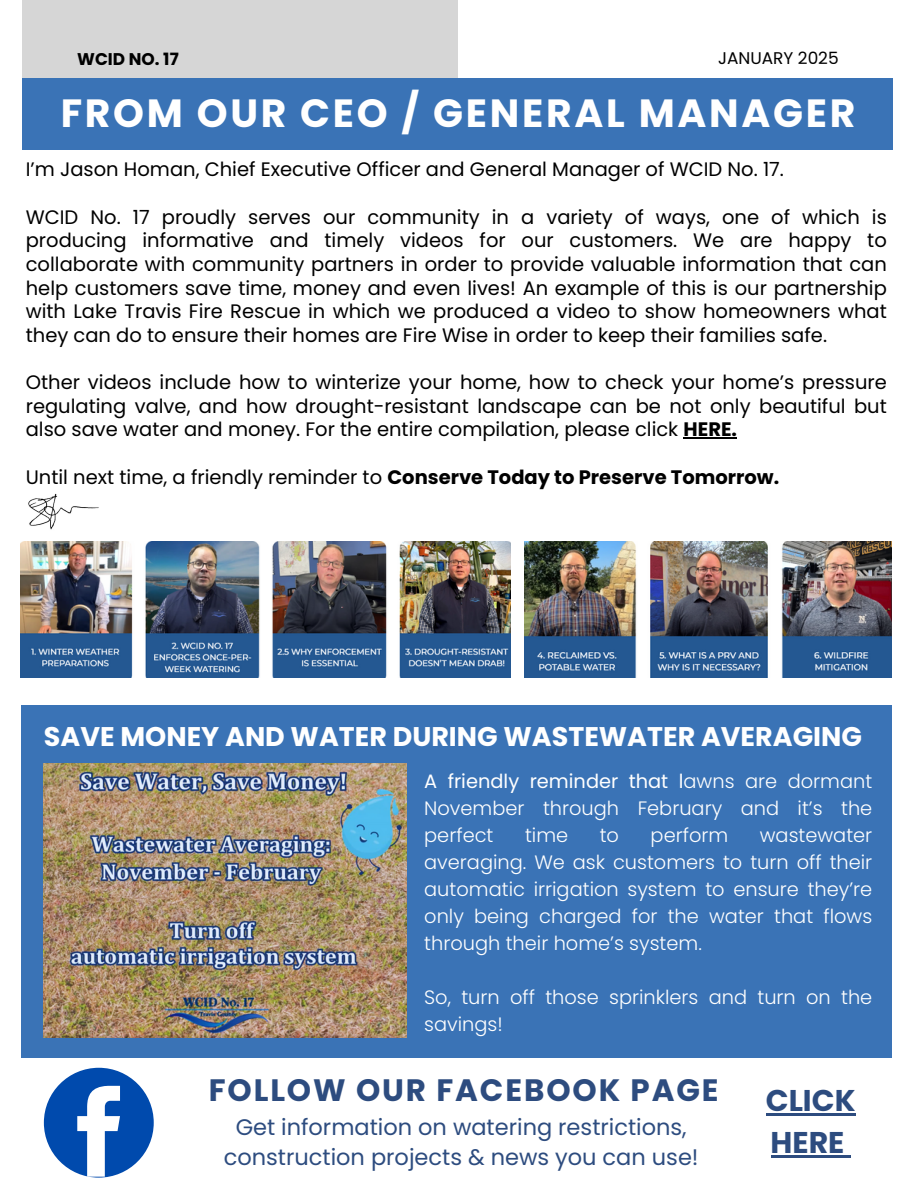
<style>
.page{position:relative;width:918px;height:1188px;background:#fff}
.page>*{position:absolute;margin:0;border:0;box-sizing:border-box;transform-origin:0 0}
.t1{font:700 39.3px "Poppins";letter-spacing:.07em;color:#fff}
.t2{font:700 30.9px "Poppins";letter-spacing:.06em;color:#2d4c7f}
.t3{font:700 30px/41.7px "Poppins";color:#2d4c7f}
.t4{font:700 27px "Poppins";color:#fff}
.t5{font:22.5px/30.3px "Poppins";color:#2d4c7f;text-align:center}
.t6{font:19.5px/23.7px "Poppins";color:#000;text-align:justify}
.t7{font:300 19.35px/27px "Poppins";color:#fff;text-align:justify}
.t8{font:16.95px "Poppins";color:#000}
.t9{font:700 16.95px "Poppins";color:#000}
.s1{font-weight:700}
.s2{font-weight:400}
</style>
<div class="page">
<div style="left:22px;top:0;width:436px;height:103px;background:#d6d6d6"></div>
<div style="left:21px;top:705px;width:871px;height:353px;background:#3a73b6"></div>
<img style="left:28px;top:493px;width:71px;height:37px">
<div style="left:44px;top:1068px;width:110px;height:110px;background:#004aad;border-radius:50%"></div>
<svg style="left:77px;top:1086px;width:43px;height:91px"></svg>
<div style="left:22px;top:79px;width:871px;height:71px;background:#3a73b6"></div>
<hr style="left:684px;top:437px;width:53px;height:2px;background:#000">
<img style="left:44px;top:763px;width:362px;height:275px">
<img style="left:21px;top:541px;width:489px;height:136px">
<img style="left:525px;top:541px;width:367px;height:136px">
<hr style="left:766px;top:1114px;width:90px;height:2px;background:#2d4c7f">
<hr style="left:771px;top:1155px;width:74px;height:3px;background:#2d4c7f">
<svg style="left:845px;top:1155px;width:6px;height:3px"></svg>
<h5 class="t9" style="left:77px;top:47px;width:103px">WCID NO. 17</h5>
<p class="t8" style="left:718px;top:46px;width:122px">JANUARY 2025</p>
<h5 class="t1" style="left:61px;top:85px;width:796px">FROM OUR CEO / GENERAL MANAGER</h5>
<h6 class="t6" style="left:26px;top:158px;width:760px">I’m Jason Homan, Chief Executive Officer and General Manager of WCID No. 17.</h6>
<p class="t6" style="left:26px;top:205px;width:863px">WCID No. 17 proudly serves our community in a variety of ways, one of which is producing informative and timely videos for our customers. We are happy to collaborate with community partners in order to provide valuable information that can help customers save time, money and even lives! An example of this is our partnership with Lake Travis Fire Rescue in which we produced a video to show homeowners what they can do to ensure their homes are Fire Wise in order to keep their families safe.</p>
<h1 class="t6" style="left:26px;top:370px;width:863px">Other videos include how to winterize your home, how to check your home’s pressure regulating valve, and how drought-resistant landscape can be not only beautiful but also save water and money. For the entire compilation, please click <span class="s1">HERE.</span></h1>
<h5 class="t6" style="left:26px;top:465px;width:755px">Until next time, a friendly reminder to <span class="s1">Conserve Today to Preserve Tomorrow.</span></h5>
<h5 class="t4" style="left:44px;top:717px;width:820px">SAVE MONEY AND WATER DURING WASTEWATER AVERAGING</h5>
<h3 class="t7" style="left:424px;top:768px;width:450px"><span class="s2">A friendly reminder that l</span>awns are dormant November through February and it’s the perfect</h3>
<h3 class="t7" style="left:525px;top:822px;width:45px">time</h3>
<h3 class="t7" style="left:600px;top:822px;width:21px">to</h3>
<h3 class="t7" style="left:651px;top:822px;width:79px">perform</h3>
<h3 class="t7" style="left:424px;top:822px;width:450px;text-indent:336px">wastewater averaging. We ask customers to turn off their automatic irrigation system to ensure they’re only being charged for the water that flows through their home’s system.</h3>
<p class="t7" style="left:424px;top:984px;width:450px">So, turn off those sprinklers and turn on the savings!</p>
<h5 class="t2" style="left:209px;top:1068px;width:512px">FOLLOW OUR FACEBOOK PAGE</h5>
<p class="t5" style="left:224px;top:1112px;width:476px">Get information on watering restrictions, construction projects &amp; news you can use!</p>
<p class="t3" style="left:766px;top:1080px;width:91px">CLICK<br>HERE</p>
</div>
